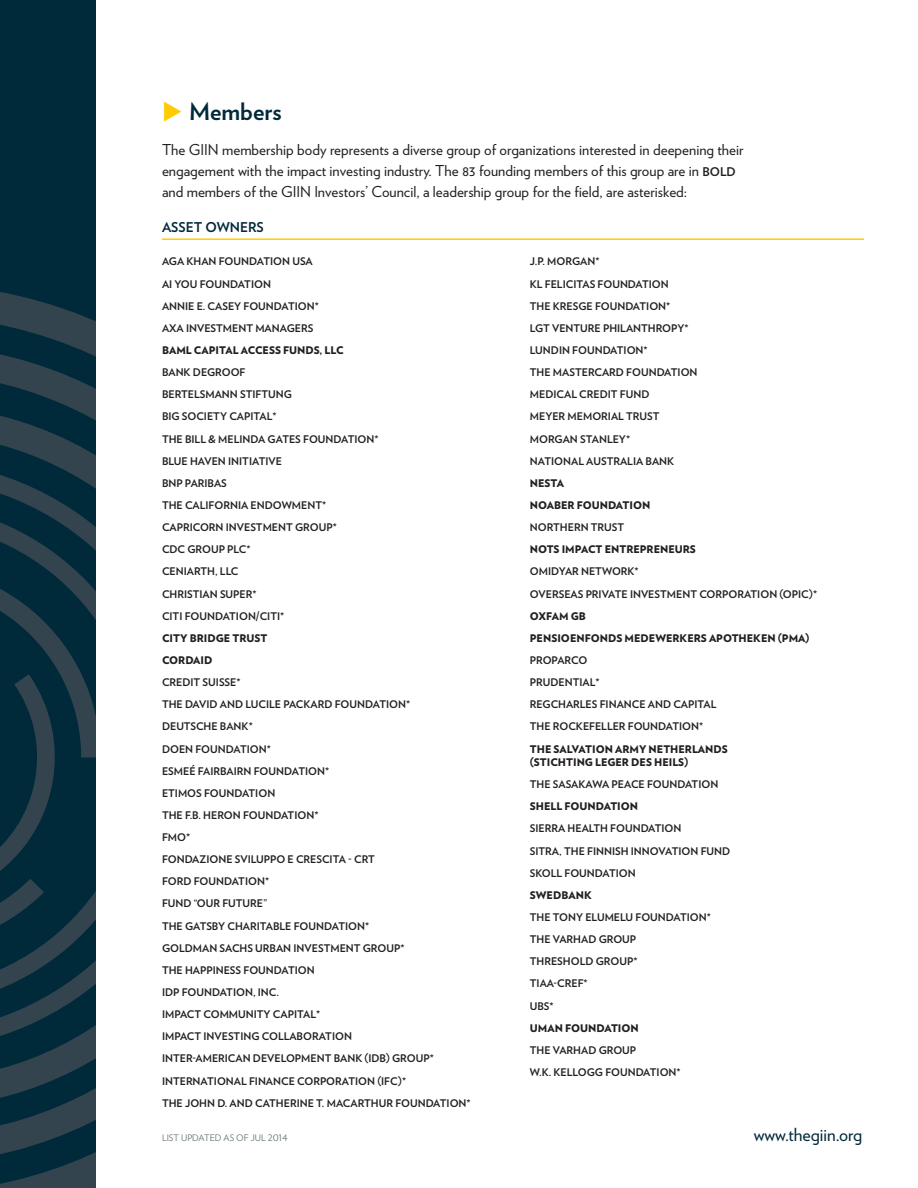
<style>
.page{position:relative;width:918px;height:1188px;background:#fff}
.page>*{position:absolute;margin:0;border:0;box-sizing:border-box;transform-origin:0 0}
.t1{font:700 24px "Verlag";color:#00293a}
.t2{font:18px "Verlag";color:#00293a}
.Body_1-_Member_page{font:15px/21px "Verlag";color:#231f20}
.Member_List_-_header{font:700 13.5px "Verlag";color:#00293a}
.Member_List_-_List{font:700 10.5px "Verlag";color:#231f20}
.Member_List_-_List-2{font:900 10.5px/13.5px "Verlag";color:#231f20}
.footnote{font:9px "Verlag";color:#6f7c7d}
.s1{font-weight:700;font-size:12px}
</style>
<div class="page">
<div style="left:0;top:0;width:96px;height:1188px;background:#00293a"></div>
<svg style="left:0;top:292px;width:96px;height:896px;fill:#33444f"></svg>
<svg style="left:0;top:345px;width:96px;height:819px"></svg>
<svg style="left:0;top:441px;width:96px;height:629px"></svg>
<svg style="left:0;top:473px;width:96px;height:545px"></svg>
<svg style="left:0;top:566px;width:96px;height:382px"></svg>
<hr style="left:162px;top:238px;width:702px;height:2px;background:#fc0">
<p class="t1" style="left:189px;top:93px;width:94px">Members</p>
<p class="Body_1-_Member_page" style="left:162px;top:138px;width:583px">The GIIN membership body represents a diverse group of organizations interested in deepening their engagement with the impact investing industry. The 83 founding members of this group are in <span class="s1">BOLD </span>and members of the GIIN Investors’ Council, a leadership group for the field, are asterisked:</p>
<p class="Member_List_-_header" style="left:162px;top:216px;width:103px">ASSET OWNERS</p>
<p class="Member_List_-_List" style="left:162px;top:253px;width:152px">AGA KHAN FOUNDATION USA</p>
<p class="Member_List_-_List" style="left:162px;top:276px;width:110px">AI YOU FOUNDATION</p>
<p class="Member_List_-_List" style="left:162px;top:298px;width:158px">ANNIE E. CASEY FOUNDATION*</p>
<p class="Member_List_-_List" style="left:162px;top:320px;width:153px">AXA INVESTMENT MANAGERS</p>
<p class="Member_List_-_List-2" style="left:162px;top:343px;width:183px">BAML CAPITAL ACCESS FUNDS, LLC</p>
<p class="Member_List_-_List" style="left:162px;top:364px;width:85px">BANK DEGROOF</p>
<p class="Member_List_-_List" style="left:162px;top:386px;width:131px">BERTELSMANN STIFTUNG</p>
<p class="Member_List_-_List" style="left:162px;top:408px;width:116px">BIG SOCIETY CAPITAL*</p>
<p class="Member_List_-_List" style="left:162px;top:431px;width:218px">THE BILL &amp; MELINDA GATES FOUNDATION*</p>
<p class="Member_List_-_List" style="left:162px;top:453px;width:121px">BLUE HAVEN INITIATIVE</p>
<p class="Member_List_-_List" style="left:162px;top:475px;width:66px">BNP PARIBAS</p>
<p class="Member_List_-_List" style="left:162px;top:497px;width:166px">THE CALIFORNIA ENDOWMENT*</p>
<p class="Member_List_-_List" style="left:162px;top:519px;width:176px">CAPRICORN INVESTMENT GROUP*</p>
<p class="Member_List_-_List" style="left:162px;top:541px;width:90px">CDC GROUP PLC*</p>
<p class="Member_List_-_List" style="left:162px;top:563px;width:78px">CENIARTH, LLC</p>
<p class="Member_List_-_List" style="left:162px;top:585px;width:96px">CHRISTIAN SUPER*</p>
<p class="Member_List_-_List" style="left:162px;top:608px;width:124px">CITI FOUNDATION/CITI*</p>
<p class="Member_List_-_List-2" style="left:162px;top:631px;width:107px">CITY BRIDGE TRUST</p>
<p class="Member_List_-_List-2" style="left:162px;top:653px;width:52px">CORDAID</p>
<p class="Member_List_-_List" style="left:162px;top:674px;width:80px">CREDIT SUISSE*</p>
<p class="Member_List_-_List" style="left:162px;top:696px;width:250px">THE DAVID AND LUCILE PACKARD FOUNDATION*</p>
<p class="Member_List_-_List" style="left:162px;top:718px;width:92px">DEUTSCHE BANK*</p>
<p class="Member_List_-_List" style="left:162px;top:740px;width:110px">DOEN FOUNDATION*</p>
<p class="Member_List_-_List" style="left:162px;top:763px;width:169px">ESMEÉ FAIRBAIRN FOUNDATION*</p>
<p class="Member_List_-_List" style="left:162px;top:785px;width:115px">ETIMOS FOUNDATION</p>
<p class="Member_List_-_List" style="left:162px;top:807px;width:158px">THE F.B. HERON FOUNDATION*</p>
<p class="Member_List_-_List" style="left:162px;top:829px;width:30px">FMO*</p>
<p class="Member_List_-_List" style="left:162px;top:851px;width:214px">FONDAZIONE SVILUPPO E CRESCITA - CRT</p>
<p class="Member_List_-_List" style="left:162px;top:873px;width:109px">FORD FOUNDATION*</p>
<p class="Member_List_-_List" style="left:162px;top:895px;width:107px">FUND “OUR FUTURE”</p>
<p class="Member_List_-_List" style="left:162px;top:918px;width:209px">THE GATSBY CHARITABLE FOUNDATION*</p>
<p class="Member_List_-_List" style="left:162px;top:940px;width:244px">GOLDMAN SACHS URBAN INVESTMENT GROUP*</p>
<p class="Member_List_-_List" style="left:162px;top:962px;width:154px">THE HAPPINESS FOUNDATION</p>
<p class="Member_List_-_List" style="left:162px;top:984px;width:119px">IDP FOUNDATION, INC.</p>
<p class="Member_List_-_List" style="left:162px;top:1006px;width:160px">IMPACT COMMUNITY CAPITAL*</p>
<p class="Member_List_-_List" style="left:162px;top:1028px;width:192px">IMPACT INVESTING COLLABORATION</p>
<p class="Member_List_-_List" style="left:162px;top:1050px;width:273px">INTER-AMERICAN DEVELOPMENT BANK (IDB) GROUP*</p>
<p class="Member_List_-_List" style="left:162px;top:1073px;width:246px">INTERNATIONAL FINANCE CORPORATION (IFC)*</p>
<p class="Member_List_-_List" style="left:162px;top:1095px;width:310px">THE JOHN D. AND CATHERINE T. MACARTHUR FOUNDATION*</p>
<p class="footnote" style="left:162px;top:1131px;width:127px">LIST UPDATED AS OF JUL 2014</p>
<p class="Member_List_-_List" style="left:530px;top:253px;width:71px">J.P. MORGAN*</p>
<p class="Member_List_-_List" style="left:530px;top:276px;width:140px">KL FELICITAS FOUNDATION</p>
<p class="Member_List_-_List" style="left:530px;top:298px;width:142px">THE KRESGE FOUNDATION*</p>
<p class="Member_List_-_List" style="left:530px;top:320px;width:160px">LGT VENTURE PHILANTHROPY*</p>
<p class="Member_List_-_List" style="left:530px;top:342px;width:119px">LUNDIN FOUNDATION*</p>
<p class="Member_List_-_List" style="left:530px;top:364px;width:169px">THE MASTERCARD FOUNDATION</p>
<p class="Member_List_-_List" style="left:530px;top:386px;width:121px">MEDICAL CREDIT FUND</p>
<p class="Member_List_-_List" style="left:530px;top:408px;width:131px">MEYER MEMORIAL TRUST</p>
<p class="Member_List_-_List" style="left:530px;top:431px;width:102px">MORGAN STANLEY*</p>
<p class="Member_List_-_List" style="left:530px;top:453px;width:146px">NATIONAL AUSTRALIA BANK</p>
<p class="Member_List_-_List-2" style="left:530px;top:476px;width:36px">NESTA</p>
<p class="Member_List_-_List-2" style="left:530px;top:498px;width:122px">NOABER FOUNDATION</p>
<p class="Member_List_-_List" style="left:530px;top:519px;width:96px">NORTHERN TRUST</p>
<p class="Member_List_-_List-2" style="left:530px;top:542px;width:168px">NOTS IMPACT ENTREPRENEURS</p>
<p class="Member_List_-_List" style="left:530px;top:563px;width:110px">OMIDYAR NETWORK*</p>
<p class="Member_List_-_List" style="left:530px;top:585px;width:289px">OVERSEAS PRIVATE INVESTMENT CORPORATION (OPIC)*</p>
<p class="Member_List_-_List-2" style="left:530px;top:609px;width:58px">OXFAM GB</p>
<p class="Member_List_-_List-2" style="left:530px;top:631px;width:281px">PENSIOENFONDS MEDEWERKERS APOTHEKEN (PMA)</p>
<p class="Member_List_-_List" style="left:530px;top:652px;width:59px">PROPARCO</p>
<p class="Member_List_-_List" style="left:530px;top:674px;width:71px">PRUDENTIAL*</p>
<p class="Member_List_-_List" style="left:530px;top:696px;width:188px">REGCHARLES FINANCE AND CAPITAL</p>
<p class="Member_List_-_List" style="left:530px;top:718px;width:175px">THE ROCKEFELLER FOUNDATION*</p>
<p class="Member_List_-_List-2" style="left:530px;top:741px;width:199px">THE SALVATION ARMY NETHERLANDS (STICHTING LEGER DES HEILS)</p>
<p class="Member_List_-_List" style="left:530px;top:776px;width:190px">THE SASAKAWA PEACE FOUNDATION</p>
<p class="Member_List_-_List-2" style="left:530px;top:799px;width:110px">SHELL FOUNDATION</p>
<p class="Member_List_-_List" style="left:530px;top:820px;width:153px">SIERRA HEALTH FOUNDATION</p>
<p class="Member_List_-_List" style="left:530px;top:843px;width:202px">SITRA, THE FINNISH INNOVATION FUND</p>
<p class="Member_List_-_List" style="left:530px;top:865px;width:107px">SKOLL FOUNDATION</p>
<p class="Member_List_-_List-2" style="left:530px;top:888px;width:64px">SWEDBANK</p>
<p class="Member_List_-_List" style="left:530px;top:909px;width:183px">THE TONY ELUMELU FOUNDATION*</p>
<p class="Member_List_-_List" style="left:530px;top:931px;width:108px">THE VARHAD GROUP</p>
<p class="Member_List_-_List" style="left:530px;top:953px;width:109px">THRESHOLD GROUP*</p>
<p class="Member_List_-_List" style="left:530px;top:975px;width:59px">TIAA-CREF*</p>
<p class="Member_List_-_List" style="left:530px;top:998px;width:25px">UBS*</p>
<p class="Member_List_-_List-2" style="left:530px;top:1021px;width:110px">UMAN FOUNDATION</p>
<p class="Member_List_-_List" style="left:530px;top:1042px;width:108px">THE VARHAD GROUP</p>
<p class="Member_List_-_List" style="left:530px;top:1064px;width:152px">W.K. KELLOGG FOUNDATION*</p>
<h2 class="t2" style="left:754px;top:1121px;width:110px">www.thegiin.org</h2>
</div>
